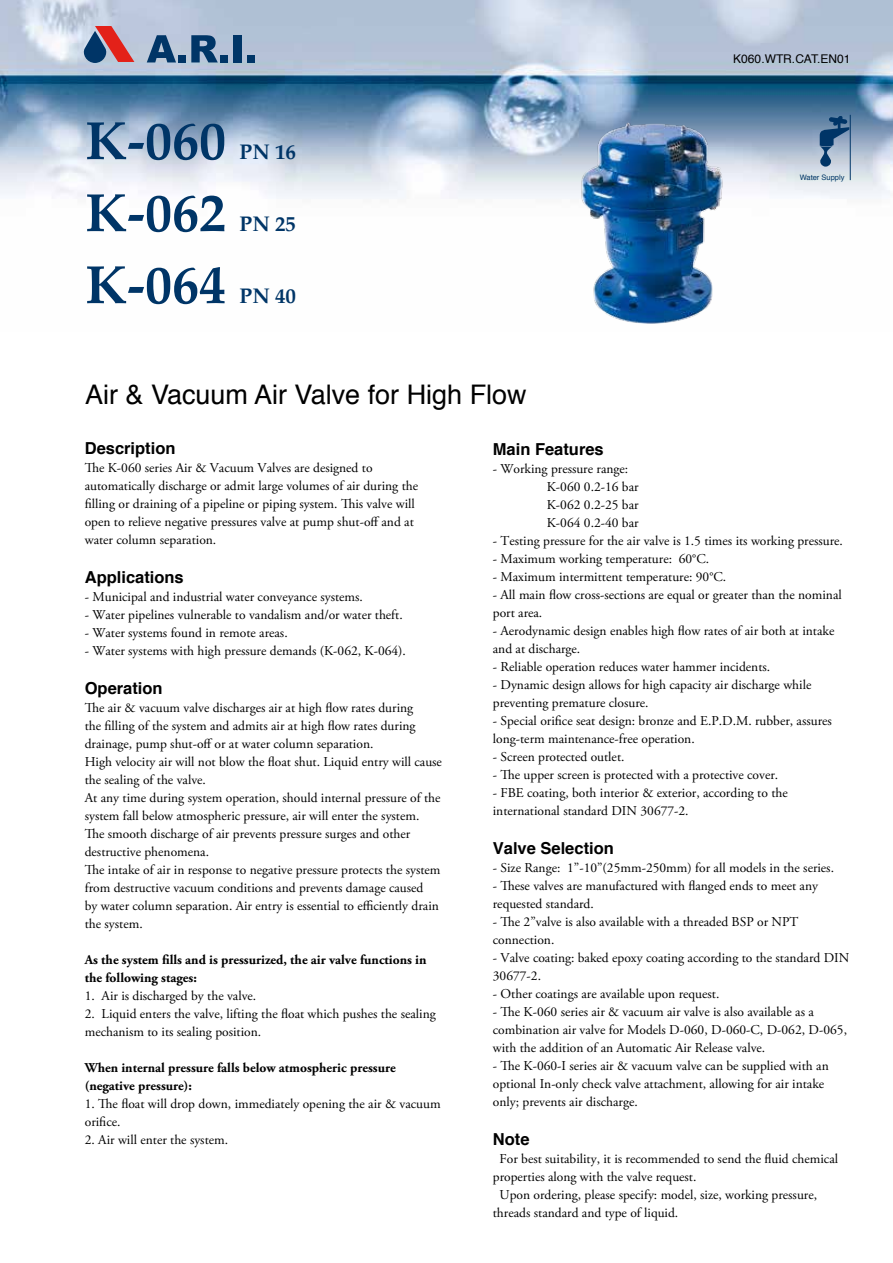
<style>
.page{position:relative;width:893px;height:1263px;background:#fff}
.page>*{position:absolute;margin:0;border:0;box-sizing:border-box;transform-origin:0 0}
.t1{font:700 54px "Palatino";color:#003567}
.t2{font:27px "Helvetica";color:#000}
.t3{font:700 21px "Palatino";color:#003567}
.t4{font:700 16.5px "Helvetica";color:#000}
.t5{font:13.5px/18px "Adobe Garamond Pro";color:#000}
.t6{font:700 13.5px/18px "Adobe Garamond Pro";color:#000}
.t7{font:12px "Helvetica";color:#000}
.t8{font:7.5px "Helvetica";color:#003567}
</style>
<div class="page">
<img style="left:0;top:0;width:893px;height:199px">
<hr style="left:850px;top:115px;width:1px;height:65px;background:#003567">
<svg style="left:819px;top:116px;width:30px;height:51px;background:#6181a2"></svg>
<svg style="left:82px;top:26px;width:52px;height:37px;background:#9d7486"></svg>
<svg style="left:147px;top:35px;width:29px;height:27px"></svg>
<div style="left:178px;top:55px;width:8px;height:7px;background:#003567"></div>
<svg style="left:191px;top:35px;width:27px;height:27px"></svg>
<div style="left:220px;top:55px;width:8px;height:7px;background:#003567"></div>
<div style="left:233px;top:35px;width:9px;height:27px;background:#003567"></div>
<div style="left:247px;top:55px;width:8px;height:7px;background:#003567"></div>
<img style="left:577px;top:121px;width:149px;height:203px">
<h1 class="t1" style="left:85px;top:95px;width:142px">K-060</h1>
<h1 class="t1" style="left:85px;top:167px;width:142px">K-062</h1>
<h1 class="t1" style="left:85px;top:239px;width:142px">K-064</h1>
<h3 class="t3" style="left:240px;top:134px;width:58px">PN 16</h3>
<h3 class="t3" style="left:240px;top:206px;width:58px">PN 25</h3>
<h3 class="t3" style="left:240px;top:278px;width:58px">PN 40</h3>
<p class="t7" style="left:733px;top:50px;width:119px">K060.WTR.CAT.EN01</p>
<p class="t8" style="left:800px;top:172px;width:46px">Water Supply</p>
<h2 class="t2" style="left:85px;top:373px;width:443px">Air &amp; Vacuum Air Valve for High Flow</h2>
<p class="t4" style="left:85px;top:435px;width:92px">Description</p>
<p class="t5" style="left:85px;top:459px;width:335px">The K-060 series Air &amp; Vacuum Valves are designed to automatically discharge or admit large volumes of air during the filling or draining of a pipeline or piping system. This valve will open to relieve negative pressures valve at pump shut-off and at water column separation.</p>
<p class="t4" style="left:85px;top:564px;width:101px">Applications</p>
<p class="t5" style="left:85px;top:588px;width:280px">- Municipal and industrial water conveyance systems.</p>
<p class="t5" style="left:85px;top:606px;width:319px">- Water pipelines vulnerable to vandalism and/or water theft.</p>
<p class="t5" style="left:85px;top:624px;width:204px">- Water systems found in remote areas.</p>
<p class="t5" style="left:85px;top:642px;width:323px">- Water systems with high pressure demands (K-062, K-064).</p>
<p class="t4" style="left:85px;top:675px;width:79px">Operation</p>
<p class="t5" style="left:85px;top:699px;width:359px">The air &amp; vacuum valve discharges air at high flow rates during<br>the filling of the system and admits air at high flow rates during drainage, pump shut-off or at water column separation.<br>High velocity air will not blow the float shut. Liquid entry will cause the sealing of the valve.<br>At any time during system operation, should internal pressure of the system fall below atmospheric pressure, air will enter the system.<br>The smooth discharge of air prevents pressure surges and other destructive phenomena.<br>The intake of air in response to negative pressure protects the system from destructive vacuum conditions and prevents damage caused<br>by water column separation. Air entry is essential to efficiently drain the system.</p>
<p class="t6" style="left:85px;top:951px;width:343px">As the system fills and is pressurized, the air valve functions in the following stages:</p>
<p class="t5" style="left:85px;top:987px;width:173px">1. Air is discharged by the valve.</p>
<p class="t5" style="left:85px;top:1005px;width:352px">2. Liquid enters the valve, lifting the float which pushes the sealing mechanism to its sealing position.</p>
<p class="t6" style="left:85px;top:1059px;width:312px">When internal pressure falls below atmospheric pressure (negative pressure):</p>
<p class="t5" style="left:85px;top:1095px;width:357px">1. The float will drop down, immediately opening the air &amp; vacuum orifice.</p>
<p class="t5" style="left:85px;top:1131px;width:145px">2. Air will enter the system.</p>
<p class="t4" style="left:493px;top:436px;width:112px">Main Features</p>
<p class="t5" style="left:547px;top:460px;width:93px;text-indent:-54px">- Working pressure range:<br>K-060 0.2-16 bar<br>K-062 0.2-25 bar<br>K-064 0.2-40 bar</p>
<p class="t5" style="left:493px;top:532px;width:352px">- Testing pressure for the air valve is 1.5 times its working pressure.</p>
<p class="t5" style="left:493px;top:550px;width:218px">- Maximum working temperature: 60°C.</p>
<p class="t5" style="left:493px;top:568px;width:235px">- Maximum intermittent temperature: 90°C.</p>
<p class="t5" style="left:493px;top:586px;width:350px">- All main flow cross-sections are equal or greater than the nominal port area.</p>
<p class="t5" style="left:493px;top:622px;width:343px">- Aerodynamic design enables high flow rates of air both at intake and at discharge.</p>
<p class="t5" style="left:493px;top:658px;width:279px">- Reliable operation reduces water hammer incidents.</p>
<p class="t5" style="left:493px;top:676px;width:320px">- Dynamic design allows for high capacity air discharge while preventing premature closure.</p>
<p class="t5" style="left:493px;top:712px;width:341px">- Special orifice seat design: bronze and E.P.D.M. rubber, assures long-term maintenance-free operation.</p>
<p class="t5" style="left:493px;top:748px;width:133px">- Screen protected outlet.</p>
<p class="t5" style="left:493px;top:766px;width:287px">- The upper screen is protected with a protective cover.</p>
<p class="t5" style="left:493px;top:784px;width:296px">- FBE coating, both interior &amp; exterior, according to the international standard DIN 30677-2.</p>
<p class="t4" style="left:493px;top:835px;width:123px">Valve Selection</p>
<p class="t5" style="left:493px;top:859px;width:343px">- Size Range: 1”-10”(25mm-250mm) for all models in the series.</p>
<p class="t5" style="left:493px;top:877px;width:327px">- These valves are manufactured with flanged ends to meet any requested standard.</p>
<p class="t5" style="left:493px;top:913px;width:307px">- The 2”valve is also available with a threaded BSP or NPT connection.</p>
<p class="t5" style="left:493px;top:949px;width:358px">- Valve coating: baked epoxy coating according to the standard DIN<br>30677-2.</p>
<p class="t5" style="left:493px;top:985px;width:228px">- Other coatings are available upon request.</p>
<p class="t5" style="left:493px;top:1003px;width:356px">- The K-060 series air &amp; vacuum air valve is also available as a combination air valve for Models D-060, D-060-C, D-062, D-065, with the addition of an Automatic Air Release valve.</p>
<p class="t5" style="left:493px;top:1057px;width:337px">- The K-060-I series air &amp; vacuum valve can be supplied with an optional In-only check valve attachment, allowing for air intake only; prevents air discharge.</p>
<p class="t4" style="left:493px;top:1126px;width:38px">Note</p>
<p class="t5" style="left:500px;top:1150px;width:340px">For best suitability, it is recommended to send the fluid chemical</p>
<p class="t5" style="left:493px;top:1168px;width:205px">properties along with the valve request.</p>
<p class="t5" style="left:500px;top:1186px;width:319px">Upon ordering, please specify: model, size, working pressure,</p>
<p class="t5" style="left:493px;top:1204px;width:187px">threads standard and type of liquid.</p>
</div>
